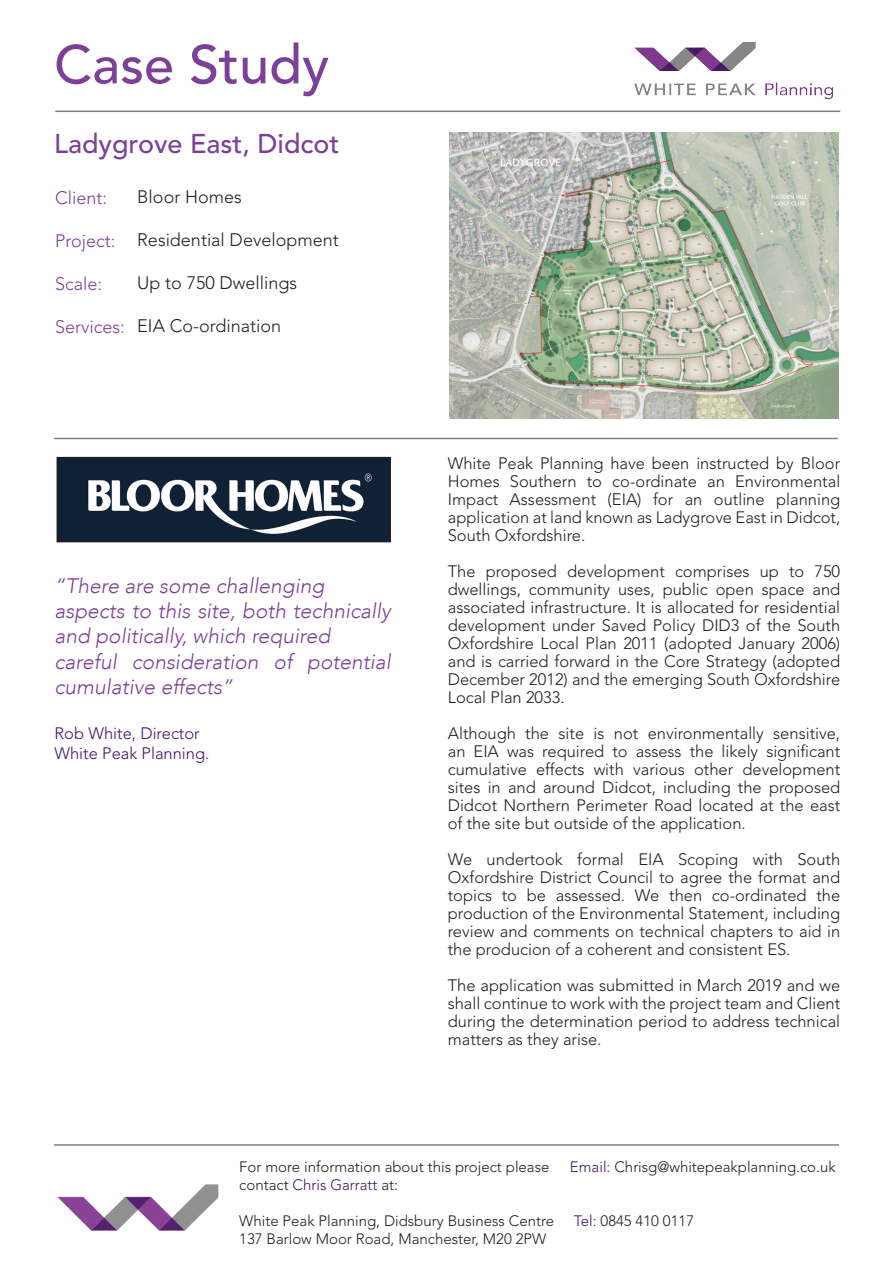
<style>
.page{position:relative;width:893px;height:1263px;background:#fff}
.page>*{position:absolute;margin:0;border:0;box-sizing:border-box;transform-origin:0 0}
.t1{font:500 54px "Avenir LT Std";color:#7c4099}
.t2{font:500 27px "Avenir LT Std";color:#7c4099}
.t3{font:italic 300 21px/25.2px "Avenir LT";color:#7c4099}
.t4{font:300 18px "Avenir LT Std";color:#231f20}
.t5{font:300 18px "Avenir LT Std";color:#7c4099}
.t6{font:300 16.5px/18px "Avenir LT Std";color:#231f20;text-align:justify}
.t7{font:300 16.5px "Avenir LT Std";color:#44146b}
.t8{font:300 15px/18px "Avenir LT Std";color:#231f20}
.s1{color:#44146b}
</style>
<div class="page">
<img style="left:634px;top:43px;width:199px;height:57px">
<hr style="left:54px;top:1144px;width:785px;height:2px;background:#808083">
<hr style="left:54px;top:438px;width:784px;height:1px;background:#808083">
<hr style="left:55px;top:111px;width:785px;height:1px;background:#808083">
<img style="left:60px;top:460px;width:328px;height:79px">
<div style="left:57px;top:457px;width:334px;height:85px;border:2px solid #231f20"></div>
<img style="left:57px;top:1184px;width:162px;height:47px">
<img style="left:449px;top:133px;width:389px;height:286px">
<p class="t1" style="left:54px;top:33px;width:277px">Case Study</p>
<p class="t2" style="left:54px;top:128px;width:287px">Ladygrove East, Didcot</p>
<p class="t5" style="left:55px;top:187px;width:54px">Client:</p>
<p class="t5" style="left:55px;top:230px;width:62px">Project:</p>
<p class="t5" style="left:55px;top:273px;width:49px">Scale:</p>
<p class="t5" style="left:55px;top:317px;width:71px">Services:</p>
<p class="t4" style="left:137px;top:186px;width:106px">Bloor Homes</p>
<p class="t4" style="left:137px;top:229px;width:203px">Residential Development</p>
<p class="t4" style="left:137px;top:272px;width:161px">Up to 750 Dwellings</p>
<p class="t4" style="left:137px;top:315px;width:145px">EIA Co-ordination</p>
<p class="t3" style="left:55px;top:573px;width:271px">“There are some challenging</p>
<p class="t3" style="left:55px;top:598px;width:338px">aspects to this site, both technically and politically, which required</p>
<p class="t3" style="left:55px;top:649px;width:338px">careful consideration of potential cumulative effects”</p>
<p class="t7" style="left:55px;top:723px;width:147px">Rob White, Director</p>
<p class="t7" style="left:55px;top:743px;width:156px">White Peak Planning.</p>
<p class="t6" style="left:448px;top:455px;width:394px">White Peak Planning have been instructed by Bloor Homes Southern to co-ordinate an Environmental Impact Assessment (EIA) for an outline planning application at land known as Ladygrove East in Didcot, South Oxfordshire.</p>
<p class="t6" style="left:448px;top:563px;width:394px">The proposed development comprises up to 750 dwellings, community uses, public open space and associated infrastructure. It is allocated for residential development under Saved Policy DID3 of the South Oxfordshire Local Plan 2011 (adopted January 2006) and is carried forward in the Core Strategy (adopted December 2012) and the emerging South Oxfordshire Local Plan 2033.</p>
<p class="t6" style="left:448px;top:725px;width:394px">Although the site is not environmentally sensitive, an EIA was required to assess the likely significant cumulative effects with various other development sites in and around Didcot, including the proposed Didcot Northern Perimeter Road located at the east of the site but outside of the application.</p>
<p class="t6" style="left:448px;top:851px;width:394px">We undertook formal EIA Scoping with South Oxfordshire District Council to agree the format and topics to be assessed. We then co-ordinated the production of the Environmental Statement, including review and comments on technical chapters to aid in the producion of a coherent and consistent ES.</p>
<p class="t6" style="left:448px;top:977px;width:394px">The application was submitted in March 2019 and we shall continue to work with the project team and Client during the determination period to address technical matters as they arise.</p>
<p class="t8" style="left:239px;top:1158px;width:312px">For more information about this project please contact <span class="s1">Chris Garratt</span> at:</p>
<p class="t8" style="left:239px;top:1212px;width:316px">White Peak Planning, Didsbury Business Centre</p>
<p class="t8" style="left:239px;top:1230px;width:309px">137 Barlow Moor Road, Manchester, M20 2PW</p>
<p class="t8" style="left:570px;top:1158px;width:267px"><span class="s1">Email:</span> Chrisg@whitepeakplanning.co.uk</p>
<p class="t8" style="left:574px;top:1212px;width:122px"><span class="s1">Tel:</span> 0845 410 0117</p>
</div>
